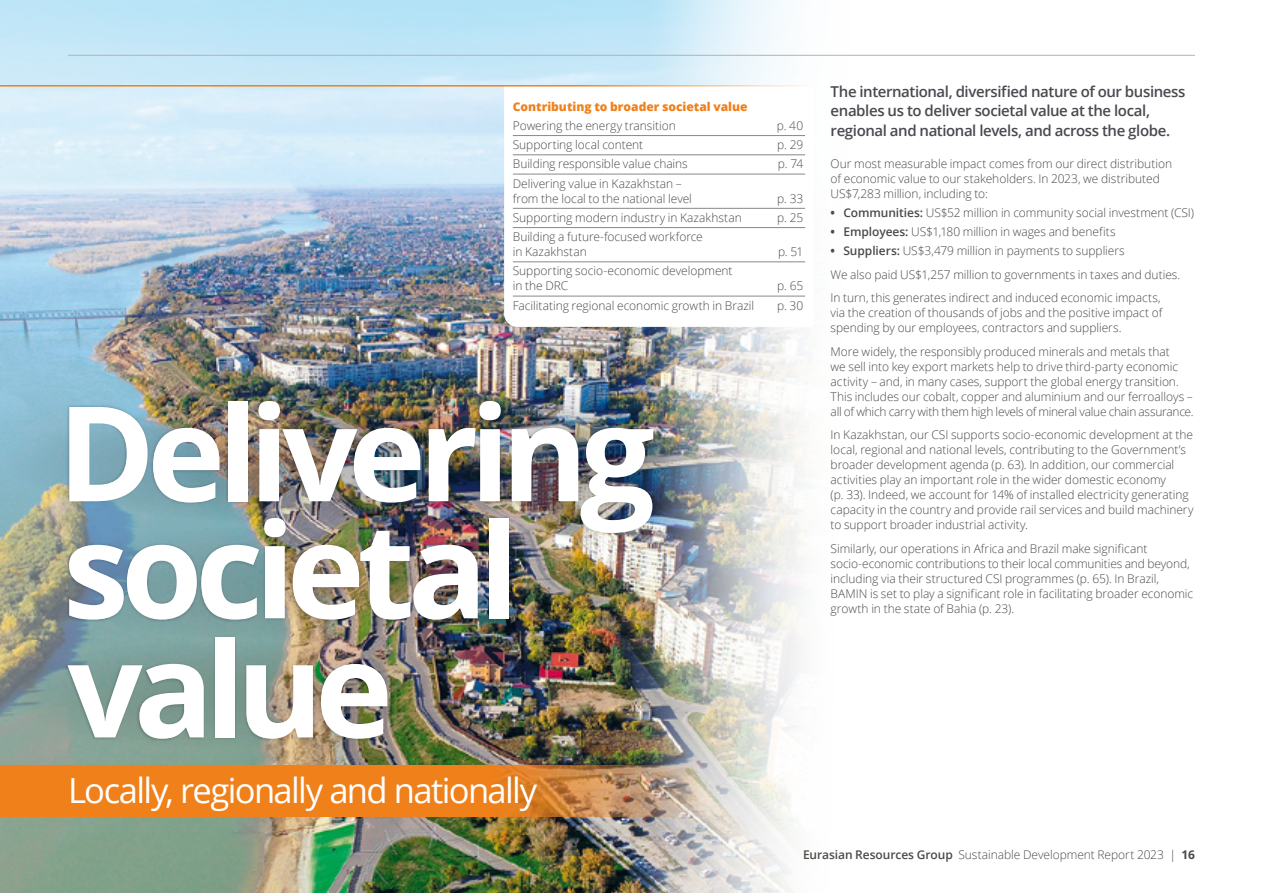
<style>
.page{position:relative;width:1263px;height:893px;background:#fff}
.page>*{position:absolute;margin:0;border:0;box-sizing:border-box;transform-origin:0 0}
.t1{font:700 132px/118.1px "Open Sans";letter-spacing:-.06em;color:#fff}
.t2{font:34.5px "Open Sans";letter-spacing:-.05em;color:#fff}
.t3{font:600 15px/19.5px "Open Sans";letter-spacing:-.025em;color:#484a4f}
.t4{font:300 12px/15px "Open Sans";letter-spacing:-.005em;color:#4a4a49}
.t5{font:800 12px "Open Sans";color:#f0801a}
.s1{font-weight:700}
.s2{font-weight:600}
</style>
<div class="page">
<img style="left:0;top:304px;width:536px;height:589px">
<img style="left:536px;top:326px;width:271px;height:567px">
<svg style="left:0;top:0;width:1195px;height:304px"></svg>
<img style="left:0;top:397px;width:755px;height:130px;border-radius:50%">
<img style="left:0;top:526px;width:575px;height:114px;border-radius:50%">
<svg style="left:6px;top:641px;width:413px;height:107px;background:#7f9793"></svg>
<img style="left:497px;top:384px;width:176px;height:165px;border-radius:50%">
<img style="left:279px;top:626px;width:176px;height:165px;border-radius:50%">
<svg style="left:0;top:765px;width:698px;height:51px;background:#e4842c"></svg>
<hr style="left:0;top:85px;width:812px;height:2px;background:#f0801a">
<img style="left:66px;top:399px;width:590px;height:135px">
<img style="left:66px;top:516px;width:444px;height:105px">
<img style="left:66px;top:636px;width:324px;height:105px">
<hr style="left:513px;top:135px;width:292px;height:1px;background:#88878b">
<hr style="left:513px;top:154px;width:292px;height:1px;background:#88878b">
<hr style="left:513px;top:174px;width:292px;height:1px;background:#88878b">
<hr style="left:513px;top:208px;width:292px;height:1px;background:#88878b">
<hr style="left:513px;top:227px;width:292px;height:1px;background:#88878b">
<hr style="left:513px;top:261px;width:292px;height:1px;background:#88878b">
<hr style="left:513px;top:296px;width:292px;height:1px;background:#88878b">
<hr style="left:68px;top:55px;width:1127px;height:1px;background:#b4b2b6">
<p class="t5" style="left:513px;top:97px;width:236px">Contributing to broader societal value</p>
<p class="t4" style="left:513px;top:118px;width:165px">Powering the energy transition</p>
<p class="t4" style="left:777px;top:118px;width:28px">p. 40</p>
<p class="t4" style="left:513px;top:137px;width:132px">Supporting local content</p>
<p class="t4" style="left:777px;top:137px;width:27px">p. 29</p>
<p class="t4" style="left:513px;top:156px;width:177px">Building responsible value chains</p>
<p class="t4" style="left:778px;top:156px;width:27px">p. 74</p>
<p class="t4" style="left:513px;top:175px;width:181px">Delivering value in Kazakhstan – from the local to the national level</p>
<p class="t4" style="left:777px;top:190px;width:28px">p. 33</p>
<p class="t4" style="left:513px;top:210px;width:230px">Supporting modern industry in Kazakhstan</p>
<p class="t4" style="left:777px;top:210px;width:28px">p. 25</p>
<p class="t4" style="left:513px;top:229px;width:192px">Building a future-focused workforce in Kazakhstan</p>
<p class="t4" style="left:778px;top:244px;width:27px">p. 51</p>
<p class="t4" style="left:513px;top:263px;width:221px">Supporting socio-economic development in the DRC</p>
<p class="t4" style="left:777px;top:278px;width:28px">p. 65</p>
<p class="t4" style="left:513px;top:297px;width:243px">Facilitating regional economic growth in Brazil</p>
<p class="t4" style="left:777px;top:297px;width:28px">p. 30</p>
<h1 class="t1" style="left:57px;top:391px;width:599px">Delivering societal value</h1>
<h2 class="t2" style="left:68px;top:767px;width:471px">Locally, regionally and nationally</h2>
<p class="t3" style="left:831px;top:81px;width:356px">The international, diversified nature of our business enables us to deliver societal value at the local, regional and national levels, and across the globe.</p>
<p class="t4" style="left:831px;top:155px;width:343px">Our most measurable impact comes from our direct distribution of economic value to our stakeholders. In 2023, we distributed<br>US$7,283 million, including to:</p>
<p class="t4" style="left:831px;top:205px;width:365px"><span class="s1">•</span> <span class="s2">Communities:</span> US$52 million in community social investment (CSI)</p>
<p class="t4" style="left:831px;top:224px;width:287px"><span class="s1">•</span> <span class="s2">Employees:</span> US$1,180 million in wages and benefits</p>
<p class="t4" style="left:831px;top:239px;width:351px;line-height:23.5px"><span class="s1">•</span> <span class="s2">Suppliers:</span> US$3,479 million in payments to suppliers<br>We also paid US$1,257 million to governments in taxes and duties.<br>In turn, this generates indirect and induced economic impacts,</p>
<p class="t4" style="left:831px;top:305px;width:333px">via the creation of thousands of jobs and the positive impact of spending by our employees, contractors and suppliers.</p>
<p class="t4" style="left:831px;top:344px;width:364px">More widely, the responsibly produced minerals and metals that<br>we sell into key export markets help to drive third-party economic activity – and, in many cases, support the global energy transition.<br>This includes our cobalt, copper and aluminium and our ferroalloys – all of which carry with them high levels of mineral value chain assurance.</p>
<p class="t4" style="left:831px;top:427px;width:364px">In Kazakhstan, our CSI supports socio-economic development at the local, regional and national levels, contributing to the Government’s broader development agenda (p. 63). In addition, our commercial activities play an important role in the wider domestic economy<br>(p. 33). Indeed, we account for 14% of installed electricity generating capacity in the country and provide rail services and build machinery to support broader industrial activity.</p>
<p class="t4" style="left:831px;top:541px;width:364px">Similarly, our operations in Africa and Brazil make significant socio-economic contributions to their local communities and beyond, including via their structured CSI programmes (p. 65). In Brazil, BAMIN is set to play a significant role in facilitating broader economic growth in the state of Bahia (p. 23).</p>
<p class="t4" style="left:803px;top:847px;width:393px"><span class="s2">Eurasian Resources Group</span> Sustainable Development Report 2023 | <span class="s1">16</span></p>
</div>
